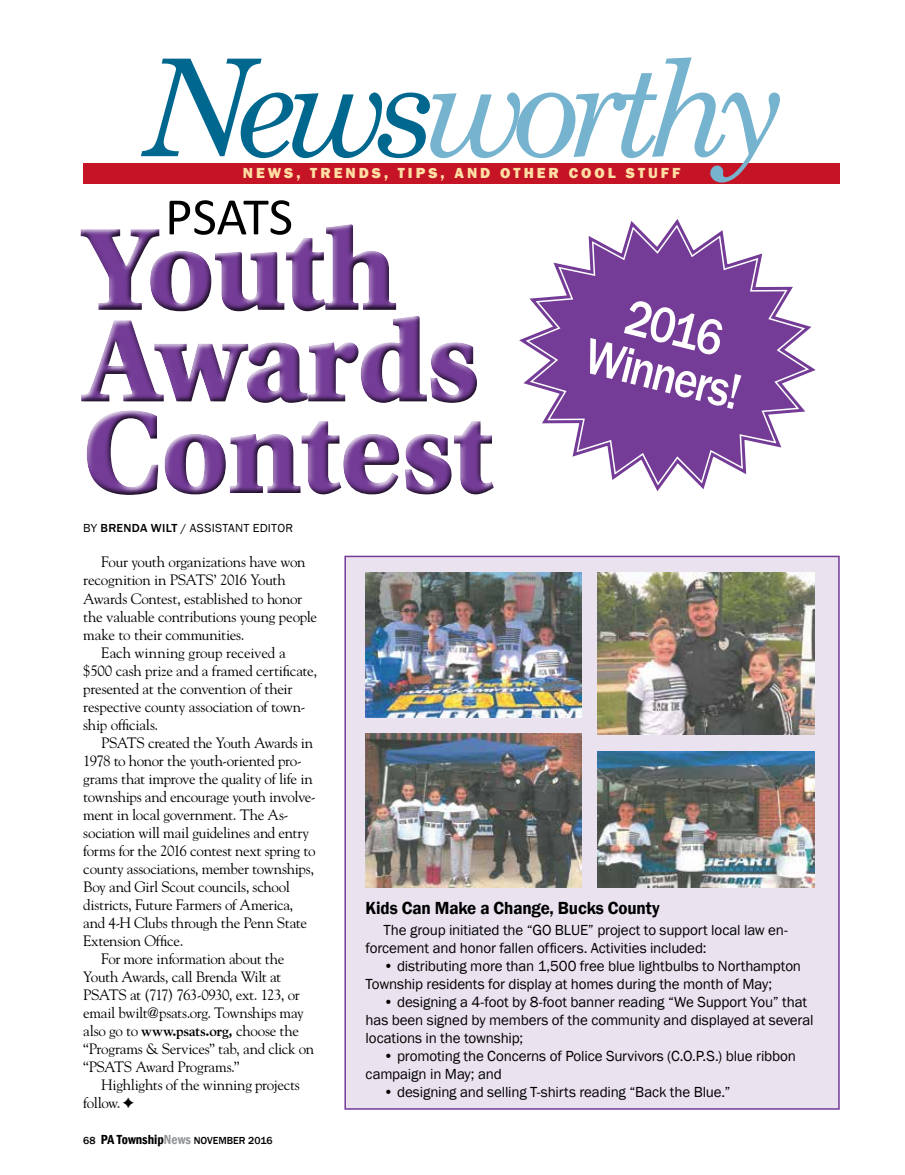
<style>
.page{position:relative;width:905px;height:1175px;background:#fff}
.page>*{position:absolute;margin:0;border:0;box-sizing:border-box;transform-origin:0 0}
.t1{font:italic 135px "Century Schoolbook";letter-spacing:-.1em;color:#76b3ce}
.t2{font:700 119.4px/91.5px "Utopia Std";color:#743c97}
.t3{font:53.1px "Calibri";letter-spacing:-.005em;color:#000}
.t4{font:500 51.9px/47.5px "Franklin Gothic";color:#fff;text-align:center;scale:.87 1}
.t5{font:600 18px "Franklin Gothic";letter-spacing:-.01em;color:#000;scale:.95 1}
.t6{font:15px "Goudy";letter-spacing:-.02em;color:#000}
.t7{font:15px/18px "Franklin Gothic";letter-spacing:-.01em;color:#000}
.t8{font:800 15px "Franklin Gothic";letter-spacing:.2em;color:#ffdfa4}
.t9{font:12px "Franklin Gothic";letter-spacing:.02em;color:#000}
.t10{font:500 10.5px "Franklin Gothic";color:#000}
.s1{color:#00678f}
.s2{font-weight:500}
.s3{font-weight:700}
.s4{font-weight:600;font-stretch:condensed;font-size:13.5px}
.s5{font-weight:600;font-stretch:condensed;font-size:13.5px;color:#939598}
</style>
<div class="page">
<div style="left:83px;top:163px;width:756px;height:20px;background:#c41425"></div>
<div style="left:344px;top:555px;width:495px;height:554px;background:#eae2ef;border:2px solid #743c97"></div>
<img style="left:365px;top:573px;width:216px;height:145px">
<img style="left:598px;top:573px;width:216px;height:161px">
<img style="left:365px;top:734px;width:216px;height:153px">
<img style="left:598px;top:751px;width:216px;height:136px">
<div style="left:75px;top:221px;width:426px;height:282px;background:#000;opacity:.8"></div>
<svg style="left:519px;top:219px;width:297px;height:272px"></svg>
<svg style="left:529px;top:227px;width:276px;height:255px"></svg>
<h1 class="t1" style="left:140px;top:6px;width:645px"><span class="s1">News</span>worthy</h1>
<p class="t8" style="left:243px;top:164px;width:439px">NEWS, TRENDS, TIPS, AND OTHER COOL STUFF</p>
<h3 class="t3" style="left:165px;top:183px;width:129px">PSATS</h3>
<h2 class="t2" style="left:83px;top:225px;width:411px">Youth<br>Awards<br>Contest</h2>
<p class="t9" style="left:83px;top:520px;width:211px">BY <span class="s2">BRENDA WILT</span> / ASSISTANT EDITOR</p>
<h3 class="t4" style="left:603px;top:286px;width:184px;rotate:14deg">2016<br>Winners!</h3>
<p class="t6" style="left:101px;top:553px;width:206px">Four youth organizations have won</p>
<p class="t6" style="left:83px;top:571px;width:204px">recognition in PSATS’ 2016 Youth</p>
<p class="t6" style="left:83px;top:589px;width:220px">Awards Contest, established to honor</p>
<p class="t6" style="left:83px;top:607px;width:235px">the valuable contributions young people</p>
<p class="t6" style="left:83px;top:625px;width:163px">make to their communities.</p>
<p class="t6" style="left:101px;top:643px;width:186px">Each winning group received a</p>
<p class="t6" style="left:83px;top:661px;width:235px">$500 cash prize and a framed certificate,</p>
<p class="t6" style="left:83px;top:679px;width:211px">presented at the convention of their</p>
<p class="t6" style="left:83px;top:697px;width:224px">respective county association of town-</p>
<p class="t6" style="left:83px;top:715px;width:77px">ship officials.</p>
<p class="t6" style="left:101px;top:733px;width:213px">PSATS created the Youth Awards in</p>
<p class="t6" style="left:83px;top:751px;width:220px">1978 to honor the youth-oriented pro-</p>
<p class="t6" style="left:83px;top:769px;width:231px">grams that improve the quality of life in</p>
<p class="t6" style="left:83px;top:787px;width:234px">townships and encourage youth involve-</p>
<p class="t6" style="left:83px;top:805px;width:207px">ment in local government. The As-</p>
<p class="t6" style="left:83px;top:823px;width:227px">sociation will mail guidelines and entry</p>
<p class="t6" style="left:83px;top:841px;width:234px">forms for the 2016 contest next spring to</p>
<p class="t6" style="left:83px;top:859px;width:232px">county associations, member townships,</p>
<p class="t6" style="left:83px;top:877px;width:208px">Boy and Girl Scout councils, school</p>
<p class="t6" style="left:83px;top:895px;width:211px">districts, Future Farmers of America,</p>
<p class="t6" style="left:83px;top:913px;width:225px">and 4-H Clubs through the Penn State</p>
<p class="t6" style="left:83px;top:931px;width:102px">Extension Office.</p>
<p class="t6" style="left:101px;top:949px;width:185px">For more information about the</p>
<p class="t6" style="left:83px;top:967px;width:199px">Youth Awards, call Brenda Wilt at</p>
<p class="t6" style="left:83px;top:985px;width:218px">PSATS at (717) 763-0930, ext. 123, or</p>
<p class="t6" style="left:83px;top:1003px;width:222px">email bwilt@psats.org. Townships may</p>
<p class="t6" style="left:83px;top:1021px;width:217px">also go to <span class="s3">www.psats.org,</span> choose the</p>
<p class="t6" style="left:83px;top:1039px;width:232px">“Programs &amp; Services” tab, and click on</p>
<p class="t6" style="left:83px;top:1057px;width:158px">“PSATS Award Programs.”</p>
<p class="t6" style="left:101px;top:1075px;width:200px">Highlights of the winning projects</p>
<p class="t6" style="left:83px;top:1093px;width:39px">follow.</p>
<p class="t10" style="left:83px;top:1133px;width:191px">68 <span class="s4">PA Township</span><span class="s5">News</span> NOVEMBER 2016</p>
<p class="t5" style="left:365px;top:897px;width:311px">Kids Can Make a Change, Bucks County</p>
<p class="t7" style="left:365px;top:921px;width:424px;text-indent:18px">The group initiated the “GO BLUE” project to support local law en&shy;forcement and honor fallen officers. Activities included:</p>
<p class="t7" style="left:365px;top:957px;width:437px;text-indent:18px">• distributing more than 1,500 free blue lightbulbs to Northampton<br>Township residents for display at homes during the month of May;</p>
<p class="t7" style="left:365px;top:993px;width:449px;text-indent:18px">• designing a 4-foot by 8-foot banner reading “We Support You” that has been signed by members of the community and displayed at several locations in the township;</p>
<p class="t7" style="left:365px;top:1047px;width:432px;text-indent:18px">• promoting the Concerns of Police Survivors (C.O.P.S.) blue ribbon campaign in May; and</p>
<p class="t7" style="left:383px;top:1083px;width:348px">• designing and selling T-shirts reading “Back the Blue.”</p>
</div>
